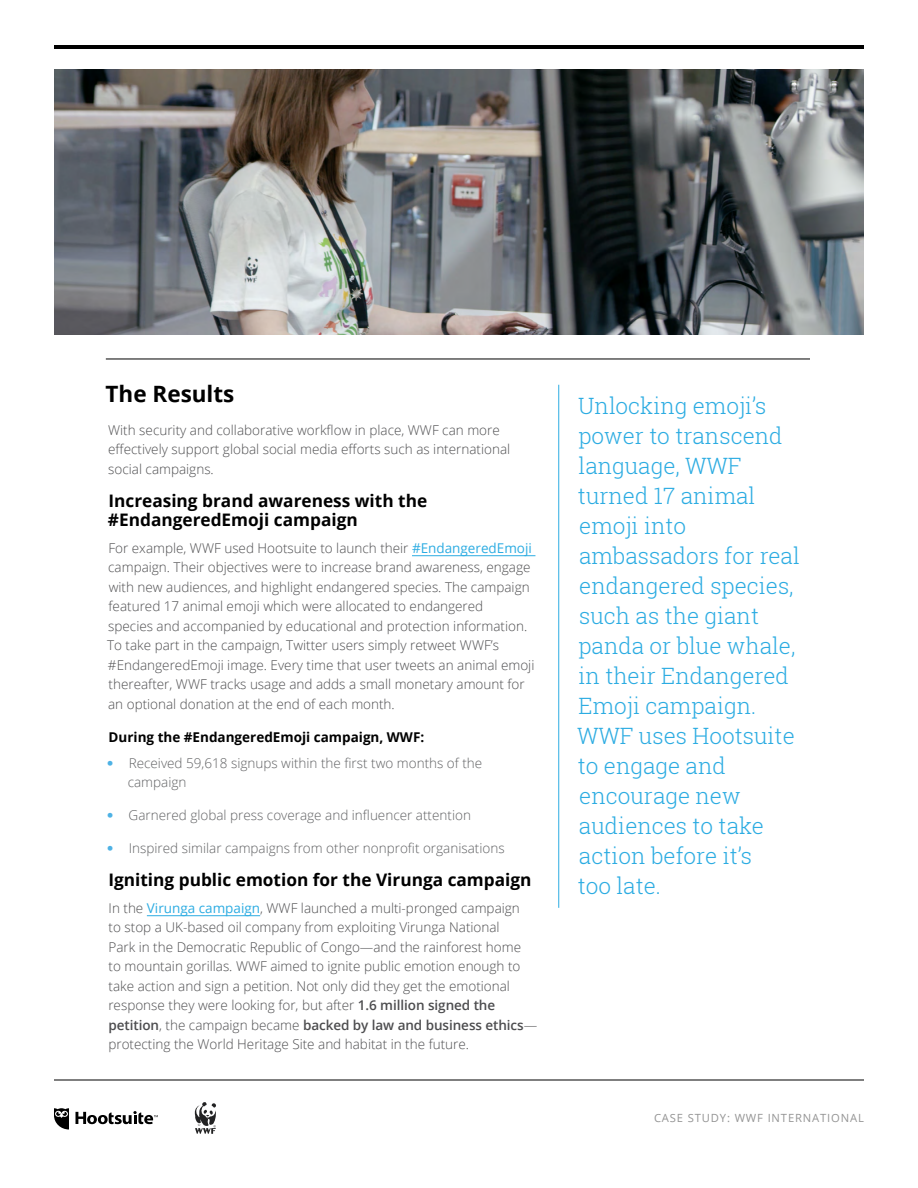
<style>
.page{position:relative;width:918px;height:1188px;background:#fff}
.page>*{position:absolute;margin:0;border:0;box-sizing:border-box;transform-origin:0 0}
.t1{font:300 22.5px/30px "Roboto Slab";color:#2cace2}
.t2{font:700 22.5px "Open Sans";color:#000}
.t3{font:700 17.25px/19.5px "Open Sans";color:#000}
.t4{font:300 13.5px/19.5px "Open Sans";color:#4d4d4f}
.t5{font:300 13.5px/19.5px "Open Sans";color:#606163}
.t6{font:700 13.5px "Open Sans";color:#000}
.t7{font:11.25px "Open Sans";letter-spacing:.075em;color:#949494}
.s1{font-weight:400;color:#2cace2}
.s2{font-weight:600}
</style>
<div class="page">
<hr style="left:54px;top:1080px;width:810px;height:1px;background:#000">
<svg style="left:76px;top:1111px;width:82px;height:13px"></svg>
<svg style="left:54px;top:1108px;width:15px;height:22px"></svg>
<hr style="left:54px;top:45px;width:810px;height:4px;background:#000">
<hr style="left:106px;top:359px;width:704px;height:1px;background:#000">
<svg style="left:194px;top:1102px;width:22px;height:32px"></svg>
<hr style="left:412px;top:555px;width:123px;height:1px;background:#2cace2">
<hr style="left:147px;top:915px;width:113px;height:1px;background:#2cace2">
<img style="left:54px;top:69px;width:810px;height:266px">
<hr style="left:558px;top:385px;width:1px;height:523px;background:#2cace2">
<h1 class="t2" style="left:106px;top:378px;width:130px">The Results</h1>
<p class="t4" style="left:108px;top:420px;width:404px">With security and collaborative workflow in place, WWF can more effectively support global social media efforts such as international social campaigns.</p>
<p class="t3" style="left:108px;top:491px;width:321px">Increasing brand awareness with the #EndangeredEmoji campaign</p>
<p class="t4" style="left:107px;top:538px;width:429px">For example, WWF used Hootsuite to launch their <span class="s1">#EndangeredEmoji </span>campaign. Their objectives were to increase brand awareness, engage with new audiences, and highlight endangered species. The campaign featured 17 animal emoji which were allocated to endangered<br>species and accompanied by educational and protection information.<br>To take part in the campaign, Twitter users simply retweet WWF’s #EndangeredEmoji image. Every time that user tweets an animal emoji thereafter, WWF tracks usage and adds a small monetary amount for an optional donation at the end of each month.</p>
<p class="t6" style="left:109px;top:727px;width:317px">During the #EndangeredEmoji campaign, WWF:</p>
<p class="t5" style="left:128px;top:753px;width:356px">Received 59,618 signups within the first two months of the campaign</p>
<p class="t5" style="left:129px;top:805px;width:344px">Garnered global press coverage and influencer attention</p>
<p class="t5" style="left:129px;top:838px;width:377px">Inspired similar campaigns from other nonprofit organisations</p>
<p class="t3" style="left:108px;top:870px;width:425px">Igniting public emotion for the Virunga campaign</p>
<p class="t4" style="left:108px;top:898px;width:430px">In the <span class="s1">Virunga campaign</span>, WWF launched a multi-pronged campaign<br>to stop a UK-based oil company from exploiting Virunga National<br>Park in the Democratic Republic of Congo—and the rainforest home<br>to mountain gorillas. WWF aimed to ignite public emotion enough to take action and sign a petition. Not only did they get the emotional response they were looking for, but after <span class="s2">1.6 million signed the petition</span>, the campaign became <span class="s2">backed by law and business ethics</span>— protecting the World Heritage Site and habitat in the future.</p>
<p class="t1" style="left:577px;top:391px;width:224px">Unlocking emoji’s power to transcend language, WWF turned 17 animal emoji into ambassadors for real endangered species, such as the giant panda or blue whale, in their Endangered<br>Emoji campaign.<br>WWF uses Hootsuite to engage and encourage new audiences to take action before it’s<br>too late.</p>
<p class="t7" style="left:654px;top:1110px;width:211px">CASE STUDY: WWF INTERNATIONAL</p>
</div>
